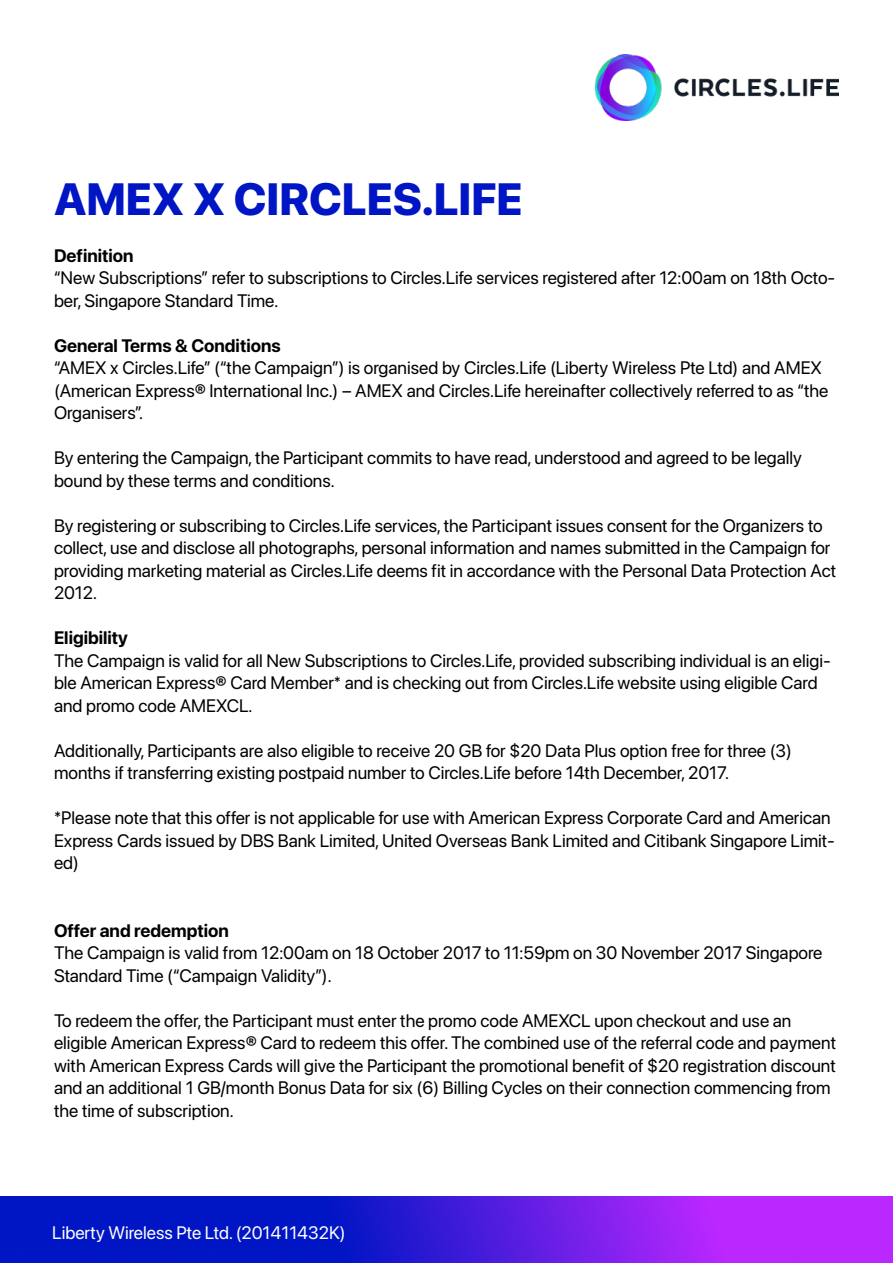
<style>
.page{position:relative;width:893px;height:1263px;background:#fff}
.page>*{position:absolute;margin:0;border:0;box-sizing:border-box;transform-origin:0 0}
.t1{font:800 45px "SF Pro Display";color:#0015c4}
.t2{font:18px/22.5px "SF Pro Display";color:#000}
.t3{font:700 18px "SF Pro Display";color:#000}
.t4{font:18px "SF Pro Display";color:#fff}
</style>
<div class="page">
<img style="left:0;top:1197px;width:893px;height:66px">
<img style="left:596px;top:54px;width:243px;height:66px">
<p class="t1" style="left:54px;top:173px;width:470px">AMEX X CIRCLES.LIFE</p>
<p class="t3" style="left:54px;top:245px;width:81px">Definition</p>
<p class="t2" style="left:54px;top:267px;width:783px">“New Subscriptions” refer to subscriptions to Circles.Life services registered after 12:00am on 18th Octo&shy;ber, Singapore Standard Time.</p>
<p class="t3" style="left:54px;top:335px;width:228px">General Terms &amp; Conditions</p>
<p class="t2" style="left:54px;top:357px;width:776px">“AMEX x Circles.Life” (“the Campaign”) is organised by Circles.Life (Liberty Wireless Pte Ltd) and AMEX (American Express® International Inc.) – AMEX and Circles.Life hereinafter collectively referred to as “the<br>Organisers”.</p>
<p class="t2" style="left:54px;top:447px;width:749px">By entering the Campaign, the Participant commits to have read, understood and agreed to be legally bound by these terms and conditions.</p>
<p class="t2" style="left:54px;top:514px;width:784px">By registering or subscribing to Circles.Life services, the Participant issues consent for the Organizers to collect, use and disclose all photographs, personal information and names submitted in the Campaign for providing marketing material as Circles.Life deems fit in accordance with the Personal Data Protection Act 2012.</p>
<p class="t3" style="left:54px;top:627px;width:75px">Eligibility</p>
<p class="t2" style="left:54px;top:649px;width:778px">The Campaign is valid for all New Subscriptions to Circles.Life, provided subscribing individual is an eligi&shy;ble American Express® Card Member* and is checking out from Circles.Life website using eligible Card and promo code AMEXCL.</p>
<p class="t2" style="left:54px;top:739px;width:739px">Additionally, Participants are also eligible to receive 20 GB for $20 Data Plus option free for three (3) months if transferring existing postpaid number to Circles.Life before 14th December, 2017.</p>
<p class="t2" style="left:54px;top:807px;width:782px">*Please note that this offer is not applicable for use with American Express Corporate Card and American<br>Express Cards issued by DBS Bank Limited, United Overseas Bank Limited and Citibank Singapore Limit&shy;ed)</p>
<p class="t3" style="left:54px;top:920px;width:176px">Offer and redemption</p>
<p class="t2" style="left:54px;top:942px;width:770px">The Campaign is valid from 12:00am on 18 October 2017 to 11:59pm on 30 November 2017 Singapore<br>Standard Time (“Campaign Validity”).</p>
<p class="t2" style="left:54px;top:1009px;width:784px">To redeem the offer, the Participant must enter the promo code AMEXCL upon checkout and use an eligible American Express® Card to redeem this offer. The combined use of the referral code and payment with American Express Cards will give the Participant the promotional benefit of $20 registration discount and an additional 1 GB/month Bonus Data for six (6) Billing Cycles on their connection commencing from the time of subscription.</p>
<p class="t4" style="left:52px;top:1222px;width:295px">Liberty Wireless Pte Ltd. (201411432K)</p>
</div>
